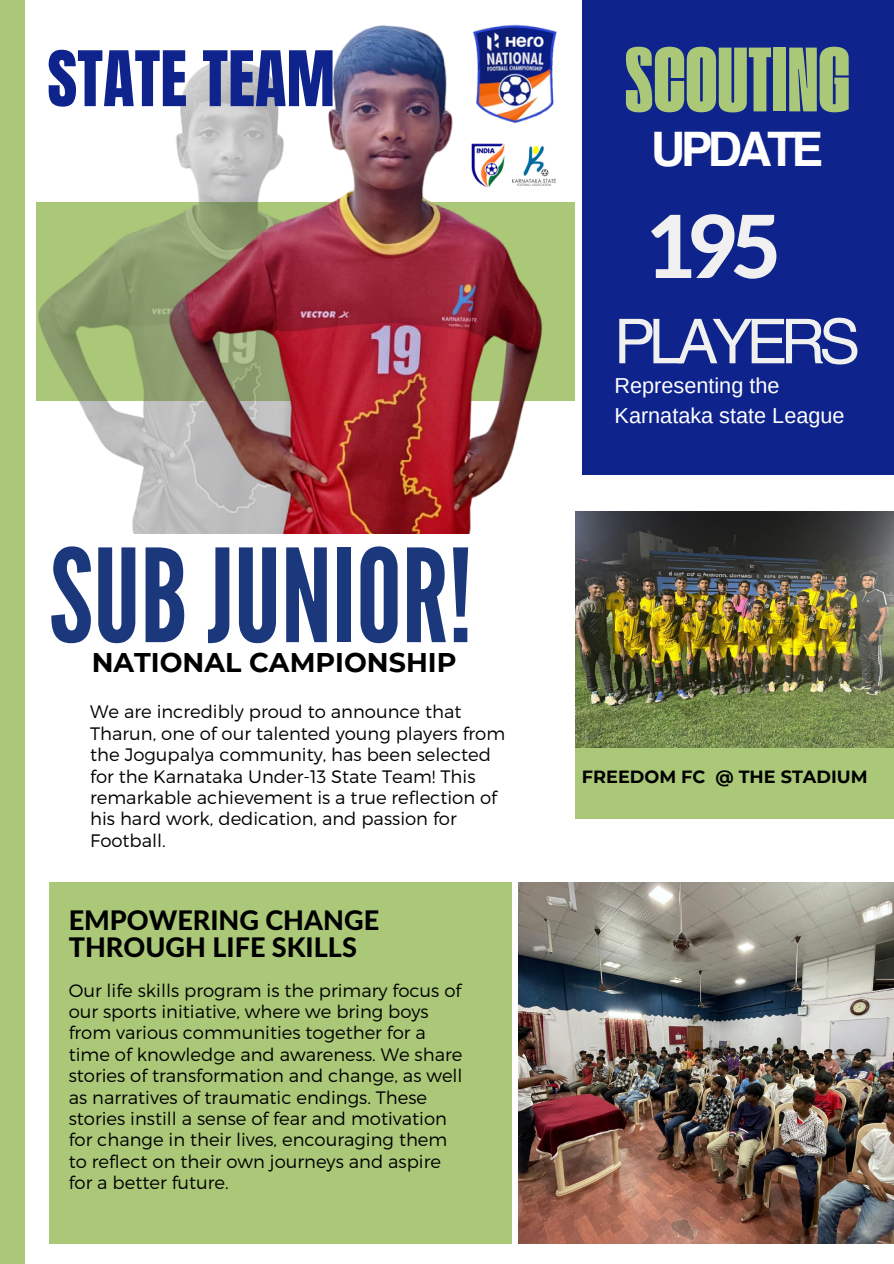
<style>
.page{position:relative;width:894px;height:1264px;background:#fff}
.page>*{position:absolute;margin:0;border:0;box-sizing:border-box;transform-origin:0 0}
.t1{font:128.85px "League Gothic";color:#1c387c}
.t2{font:96px "Extenda 40 Hecto";letter-spacing:.005em;color:#abc878}
.t3{font:800 87px "Lato Latin";color:#eff0ef}
.t4{font:64.95px "Anton";color:#0f238d}
.t5{font:61.95px "Helvetica World";letter-spacing:-.095em;color:#eff0ef}
.t6{font:700 47.55px "Helvetica World";letter-spacing:-.095em;color:#fff}
.t7{font:800 27px/27px "Lato Latin";color:#000}
.t8{font:700 27px "Montserrat";color:#000}
.t9{font:21.6px/30.2px "Arimo";color:#fff}
.t10{font:300 18px/21.3px "Montserrat";color:#000}
.t11{font:700 17.7px "Montserrat";color:#000}
</style>
<div class="page">
<div style="left:581px;top:0;width:312px;height:474px;background:#0f238d"></div>
<div style="left:574px;top:558px;width:319px;height:260px;background:#abc878"></div>
<div style="left:49px;top:882px;width:462px;height:362px;background:#abc878"></div>
<div style="left:0;top:0;width:24px;height:1263px;background:#abc878"></div>
<img style="left:24px;top:0;width:136px;height:533px">
<img style="left:160px;top:0;width:432px;height:533px">
<img style="left:468px;top:142px;width:39px;height:47px">
<img style="left:512px;top:146px;width:43px;height:39px">
<img style="left:471px;top:22px;width:92px;height:105px">
<img style="left:518px;top:882px;width:375px;height:361px">
<img style="left:575px;top:511px;width:318px;height:236px">
<h4 class="t4" style="left:47px;top:32px;width:289px">STATE TEAM</h4>
<p class="t1" style="left:49px;top:521px;width:425px">SUBJUNIOR!</p>
<p class="t8" style="left:92px;top:646px;width:366px">NATIONAL CAMPIONSHIP</p>
<p class="t10" style="left:90px;top:700px;width:416px">We are incredibly proud to announce that Tharun, one of our talented young players from the Jogupalya community, has been selected for the Karnataka Under-13 State Team! This remarkable achievement is a true reflection of his hard work, dedication, and passion for Football.</p>
<h3 class="t7" style="left:69px;top:908px;width:312px">EMPOWERING CHANGE<br>THROUGH LIFE SKILLS</h3>
<p class="t10" style="left:69px;top:978px;width:395px">Our life skills program is the primary focus of our sports initiative, where we bring boys from various communities together for a time of knowledge and awareness. We share stories of transformation and change, as well as narratives of traumatic endings. These stories instill a sense of fear and motivation for change in their lives, encouraging them to reflect on their own journeys and aspire for a better future.</p>
<h5 class="t2" style="left:624px;top:36px;width:226px">SCOUTING</h5>
<h2 class="t6" style="left:651px;top:111px;width:173px">UPDATE</h2>
<p class="t3" style="left:645px;top:208px;width:136px">195</p>
<h4 class="t5" style="left:614px;top:305px;width:247px">PLAYERS</h4>
<p class="t9" style="left:614px;top:370px;width:231px">Representing the<br>Karnataka state League</p>
<h1 class="t11" style="left:581px;top:765px;width:287px">FREEDOM FC @ THE STADIUM</h1>
</div>
